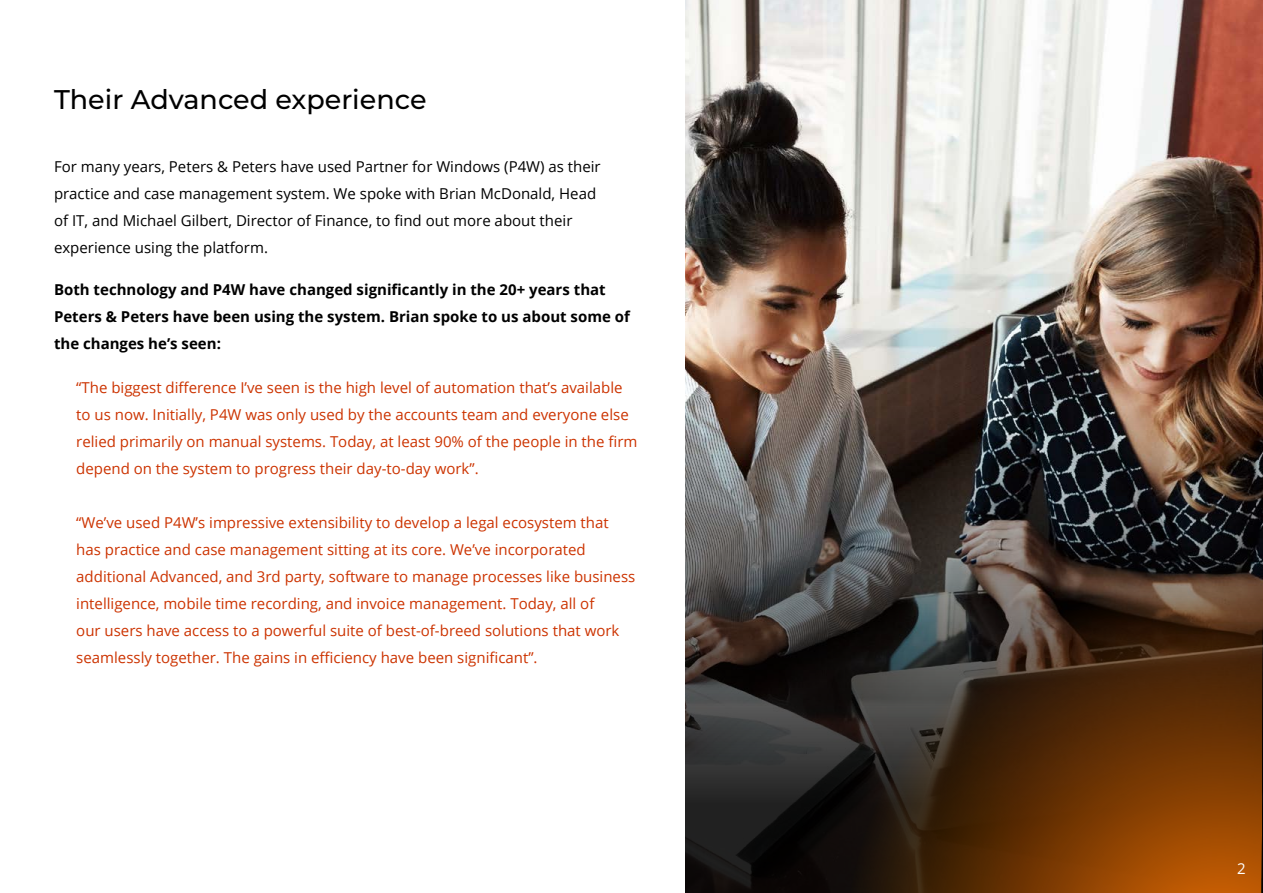
<style>
.page{position:relative;width:1263px;height:893px;background:#fff}
.page>*{position:absolute;margin:0;border:0;box-sizing:border-box;transform-origin:0 0}
.t1{font:500 27px "Montserrat";color:#000}
.t2{font:15px/27px "Open Sans";color:#c30}
.t3{font:15px/27px "Open Sans";color:#000}
.t4{font:700 15px/27px "Open Sans";color:#000}
.t5{font:15px "Open Sans";color:#fff}
</style>
<div class="page">
<img style="left:685px;top:0;width:578px;height:893px">
<svg style="left:850px;top:576px;width:413px;height:317px;background:#533215"></svg>
<h1 class="t1" style="left:54px;top:89px;width:374px">Their Advanced experience</h1>
<p class="t3" style="left:54px;top:152px;width:548px">For many years, Peters &amp; Peters have used Partner for Windows (P4W) as their practice and case management system. We spoke with Brian McDonald, Head of IT, and Michael Gilbert, Director of Finance, to find out more about their experience using the platform.</p>
<p class="t4" style="left:54px;top:275px;width:577px">Both technology and P4W have changed significantly in the 20+ years that<br>Peters &amp; Peters have been using the system. Brian spoke to us about some of the changes he’s seen:</p>
<p class="t2" style="left:76px;top:373px;width:563px">“The biggest difference I’ve seen is the high level of automation that’s available to us now. Initially, P4W was only used by the accounts team and everyone else relied primarily on manual systems. Today, at least 90% of the people in the firm depend on the system to progress their day-to-day work”.</p>
<p class="t2" style="left:76px;top:508px;width:560px">“We’ve used P4W’s impressive extensibility to develop a legal ecosystem that has practice and case management sitting at its core. We’ve incorporated additional Advanced, and 3rd party, software to manage processes like business intelligence, mobile time recording, and invoice management. Today, all of<br>our users have access to a powerful suite of best-of-breed solutions that work seamlessly together. The gains in efficiency have been significant”.</p>
<p class="t5" style="left:1237px;top:860px;width:10px">2</p>
</div>
